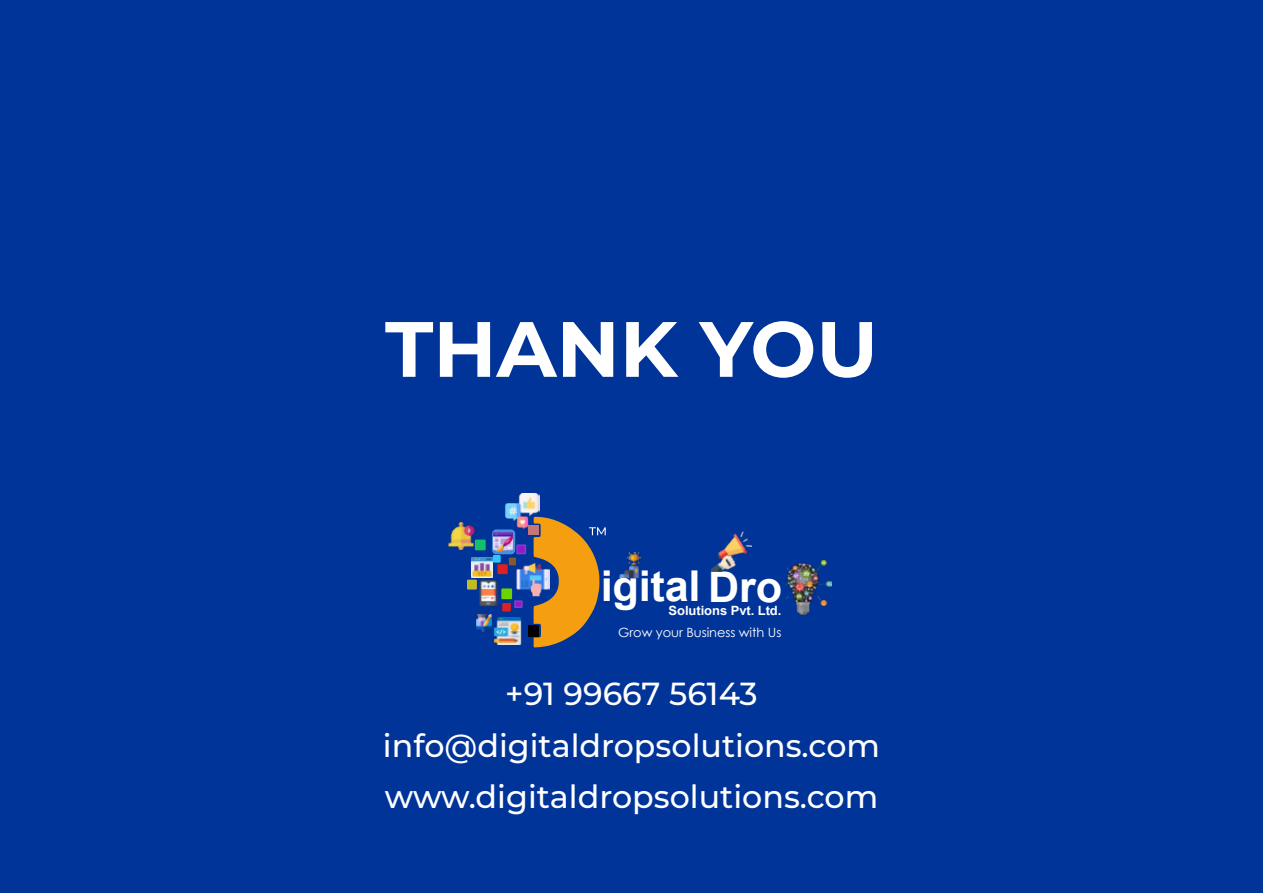
<style>
.page{position:relative;width:1263px;height:893px;background:#003499}
.page>*{position:absolute;margin:0;border:0;box-sizing:border-box;transform-origin:0 0}
.t1{font:700 78.15px "Montserrat";color:#fff}
.t2{font:700 42.45px "Arial";letter-spacing:-.005em;color:#fff}
.t3{font:500 31.95px/51.4px "Montserrat";color:#fff;text-align:center}
.t4{font:12.75px "Century Gothic";letter-spacing:-.005em;color:#fff}
.t5{font:700 12.75px "Arial";letter-spacing:-.005em;color:#fff}
</style>
<div class="page">
<div style="left:516px;top:544px;width:10px;height:10px;background:#8f1ac9;border:2px solid #8242c3"></div>
<img style="left:505px;top:493px;width:34px;height:35px">
<svg style="left:514px;top:600px;width:9px;height:8px"></svg>
<div style="left:509px;top:558px;width:7px;height:7px;background:#8b572a"></div>
<div style="left:497px;top:564px;width:11px;height:10px;background:#e02020;border:2px solid #e02020"></div>
<svg style="left:502px;top:603px;width:9px;height:8px"></svg>
<div style="left:467px;top:580px;width:10px;height:9px;background:#bfbf15;border:2px solid #c0ba3f"></div>
<svg style="left:493px;top:555px;width:8px;height:8px"></svg>
<div style="left:501px;top:588px;width:11px;height:11px;background:#6dd400;border:2px solid #6dd400"></div>
<div style="left:475px;top:540px;width:11px;height:10px;background:#15bf6a;border:2px solid #15bf6a"></div>
<div style="left:493px;top:530px;width:21px;height:23px;background:#6e48bf;border-radius:4px"></div>
<div style="left:492px;top:529px;width:23px;height:25px;border:2px solid #4a90e2;border-radius:4px"></div>
<img style="left:476px;top:614px;width:16px;height:18px">
<img style="left:494px;top:533px;width:19px;height:19px">
<div style="left:528px;top:625px;width:10px;height:11px;background:#000"></div>
<div style="left:528px;top:525px;width:11px;height:10px;background:#c37777"></div>
<img style="left:471px;top:557px;width:21px;height:21px">
<img style="left:515px;top:562px;width:19px;height:34px">
<img style="left:448px;top:522px;width:27px;height:27px">
<img style="left:494px;top:617px;width:27px;height:27px">
<img style="left:711px;top:531px;width:40px;height:40px">
<img style="left:619px;top:552px;width:22px;height:25px">
<img style="left:479px;top:580px;width:20px;height:27px">
<img style="left:787px;top:560px;width:44px;height:54px">
<svg style="left:534px;top:517px;width:72px;height:130px"></svg>
<h1 class="t1" style="left:385px;top:293px;width:494px">THANK YOU</h1>
<h2 class="t2" style="left:601px;top:556px;width:183px">igital Dro</h2>
<p class="t5" style="left:669px;top:601px;width:114px">Solutions Pvt. Ltd.</p>
<p class="t4" style="left:618px;top:623px;width:165px">Grow your Business with Us</p>
<p class="t3" style="left:383px;top:667px;width:498px">+91 99667 56143 info@digitaldropsolutions.com www.digitaldropsolutions.com</p>
</div>
